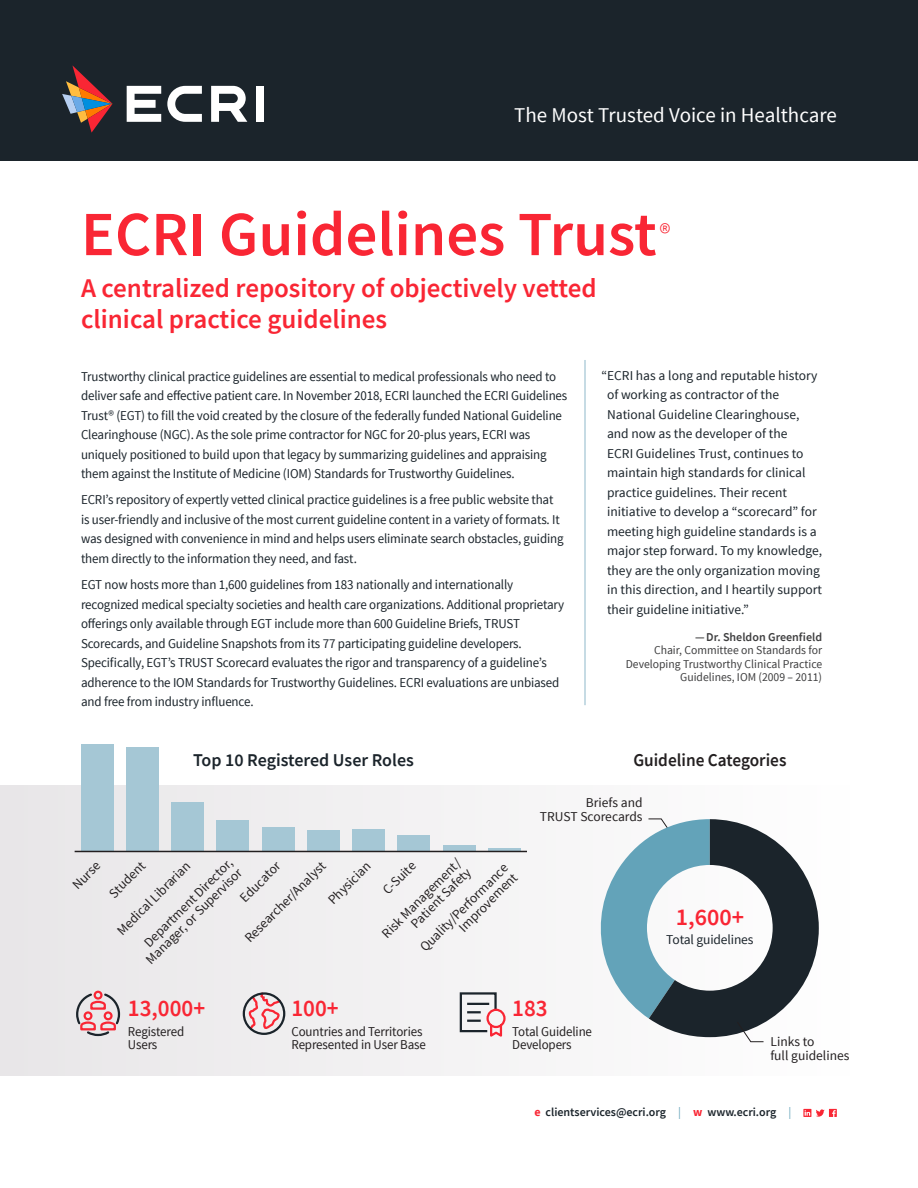
<style>
.page{position:relative;width:918px;height:1188px;background:#fff}
.page>*{position:absolute;margin:0;border:0;box-sizing:border-box;transform-origin:0 0}
.Headline{font:600 63px "Source Sans Pro";color:#f92634}
.Subhead{font:600 27px/31.5px "Source Sans Pro";color:#f92634}
.Headline-2{font:300 26.25px "Source Sans Pro";color:#f92634}
.Subhead-2{font:600 24px "Source Sans Pro";color:#f92634;scale:.96 1}
.Subhead-3{font:600 24px "Source Sans Pro";color:#f92634}
.t1{font:21px "Source Sans Pro";color:#fff}
.Body_Callout{font:600 18px "Source Sans Pro";color:#1b242b}
.Body_Callout-2{font:600 18px "Source Sans Pro";color:#231f20;scale:.96 1}
.Body{font:13.5px/19.5px "Source Sans Pro";letter-spacing:-.01em;color:#1b242b;scale:.96 1}
.Body-2{font:13.5px/19.5px "Source Sans Pro";letter-spacing:-.01em;color:#1b242b}
.t2{font:13.5px/13.5px "Source Sans Pro";letter-spacing:-.01em;color:#231f20;text-align:right}
.t3{font:13.5px/13.5px "Source Sans Pro";letter-spacing:-.01em;color:#231f20;scale:.96 1}
.Body-3{font:12px/13.5px "Source Sans Pro";color:#3e3e3f;text-align:right}
.t4{font:600 12px "Source Sans Pro";color:#1b242b}
.s1{font-weight:600}
.s2{font-weight:700;color:#f92634}
.s3{font-weight:400;color:#63a3b9}
</style>
<div class="page">
<svg style="left:803px;top:1109px;width:34px;height:8px"></svg>
<div style="left:0;top:0;width:918px;height:161px;background:#1b242b"></div>
<div style="left:256px;top:86px;width:8px;height:36px;background:#fff"></div>
<svg style="left:127px;top:86px;width:34px;height:36px"></svg>
<svg style="left:167px;top:86px;width:35px;height:36px"></svg>
<svg style="left:211px;top:86px;width:36px;height:36px"></svg>
<svg style="left:62px;top:65px;width:51px;height:68px"></svg>
<div style="left:0;top:785px;width:850px;height:291px;background:linear-gradient(to right,#e8e6e8,#fefefe)"></div>
<svg style="left:589px;top:818px;width:230px;height:224px"></svg>
<hr style="left:584px;top:360px;width:2px;height:345px;background:#b4d0dc">
<div style="left:81px;top:744px;width:33px;height:107px;background:#a5c7d5"></div>
<div style="left:126px;top:747px;width:33px;height:104px;background:#a5c7d5"></div>
<div style="left:171px;top:802px;width:33px;height:49px;background:#a5c7d5"></div>
<div style="left:217px;top:820px;width:32px;height:31px;background:#a5c7d5"></div>
<div style="left:262px;top:827px;width:32px;height:24px;background:#a5c7d5"></div>
<div style="left:307px;top:830px;width:33px;height:21px;background:#a5c7d5"></div>
<div style="left:352px;top:829px;width:33px;height:22px;background:#a5c7d5"></div>
<div style="left:398px;top:835px;width:32px;height:16px;background:#a5c7d5"></div>
<div style="left:443px;top:845px;width:32px;height:6px;background:#a5c7d5"></div>
<hr style="left:488px;top:848px;width:33px;height:3px;background:#a5c7d5">
<hr style="left:75px;top:851px;width:452px;height:1px;background:#231f20">
<svg style="left:248px;top:991px;width:35px;height:40px"></svg>
<div style="left:243px;top:992px;width:42px;height:43px;border:2px solid #1b242b;border-radius:50%"></div>
<svg style="left:75px;top:990px;width:46px;height:47px;background:#d8b2b6"></svg>
<svg style="left:459px;top:991px;width:48px;height:49px"></svg>
<h3 class="t1" style="left:514px;top:102px;width:324px">The Most Trusted Voice in Healthcare</h3>
<p class="Headline" style="left:81px;top:193px;width:577px">ECRI Guidelines Trust</p>
<p class="Headline-2" style="left:660px;top:217px;width:12px">®</p>
<p class="Subhead" style="left:81px;top:272px;width:517px">A centralized repository of objectively vetted clinical practice guidelines</p>
<p class="Body" style="left:81px;top:367px;width:508px">Trustworthy clinical practice guidelines are essential to medical professionals who need to deliver safe and effective patient care. In November 2018, ECRI launched the ECRI Guidelines Trust® (EGT) to fill the void created by the closure of the federally funded National Guideline Clearinghouse (NGC). As the sole prime contractor for NGC for 20-plus years, ECRI was uniquely positioned to build upon that legacy by summarizing guidelines and appraising them against the Institute of Medicine (IOM) Standards for Trustworthy Guidelines.</p>
<p class="Body" style="left:81px;top:490px;width:504px">ECRI’s repository of expertly vetted clinical practice guidelines is a free public website that is user-friendly and inclusive of the most current guideline content in a variety of formats. It was designed with convenience in mind and helps users eliminate search obstacles, guiding them directly to the information they need, and fast.</p>
<p class="Body" style="left:81px;top:575px;width:505px">EGT now hosts more than 1,600 guidelines from 183 nationally and internationally recognized medical specialty societies and health care organizations. Additional proprietary offerings only available through EGT include more than 600 Guideline Briefs, TRUST Scorecards, and Guideline Snapshots from its 77 participating guideline developers.<br>Specifically, EGT’s TRUST Scorecard evaluates the rigor and transparency of a guideline’s adherence to the IOM Standards for Trustworthy Guidelines. ECRI evaluations are unbiased and free from industry influence.</p>
<p class="Body-2" style="left:607px;top:366px;width:217px;text-indent:-5px">“ECRI has a long and reputable history of working as contractor of the National Guideline Clearinghouse, and now as the developer of the<br>ECRI Guidelines Trust, continues to maintain high standards for clinical practice guidelines. Their recent initiative to develop a “scorecard” for meeting high guideline standards is a major step forward. To my knowledge, they are the only organization moving in this direction, and I heartily support their guideline initiative.”</p>
<p class="Body-3" style="left:626px;top:630px;width:198px"><span class="s1">— Dr. Sheldon Greenfield<br></span>Chair, Committee on Standards for Developing Trustworthy Clinical Practice Guidelines, IOM (2009 – 2011)</p>
<p class="Body_Callout" style="left:193px;top:748px;width:222px">Top 10 Registered User Roles</p>
<p class="Body_Callout-2" style="left:633px;top:748px;width:161px">Guideline Categories</p>
<p class="t2" style="left:379px;top:931px;width:108px;rotate:-45deg">Risk Management/<br>Patient Safety</p>
<p class="t2" style="left:134px;top:948px;width:132px;rotate:-45deg">Department Director,<br>Manager, or Supervisor</p>
<p class="t2" style="left:107px;top:891px;width:47px;rotate:-45deg">Student</p>
<p class="t2" style="left:242px;top:936px;width:110px;rotate:-45deg">Researcher/Analyst</p>
<p class="t2" style="left:326px;top:897px;width:56px;rotate:-45deg">Physician</p>
<p class="t2" style="left:380px;top:888px;width:42px;rotate:-45deg">C-Suite</p>
<p class="t2" style="left:115px;top:928px;width:99px;rotate:-45deg">Medical Librarian</p>
<p class="t2" style="left:238px;top:895px;width:53px;rotate:-45deg">Educator</p>
<p class="t2" style="left:70px;top:882px;width:34px;rotate:-45deg">Nurse</p>
<p class="t2" style="left:418px;top:944px;width:120px;rotate:-45deg">Quality/Performance<br>Improvement</p>
<p class="t2" style="left:540px;top:796px;width:104px">Briefs and<br>TRUST Scorecards</p>
<p class="Subhead-2" style="left:128px;top:992px;width:82px">13,000+</p>
<p class="t3" style="left:128px;top:1025px;width:60px">Registered<br>Users</p>
<p class="Subhead-2" style="left:291px;top:992px;width:51px">100+</p>
<p class="t3" style="left:291px;top:1025px;width:142px">Countries and Territories<br>Represented in User Base</p>
<p class="Subhead-2" style="left:512px;top:992px;width:38px">183</p>
<p class="t3" style="left:512px;top:1025px;width:85px">Total Guideline<br>Developers</p>
<p class="Subhead-3" style="left:676px;top:901px;width:70px">1,600+</p>
<p class="Body-2" style="left:666px;top:930px;width:89px">Total guidelines</p>
<p class="t2" style="left:771px;top:1035px;width:80px;text-align:left">Links to<br>full guidelines</p>
<p class="t4" style="left:534px;top:1104px;width:258px"><span class="s2">e</span> clientservices@ecri.org <span class="s3">|</span> <span class="s2">w</span> www.ecri.org <span class="s3">|</span></p>
</div>
